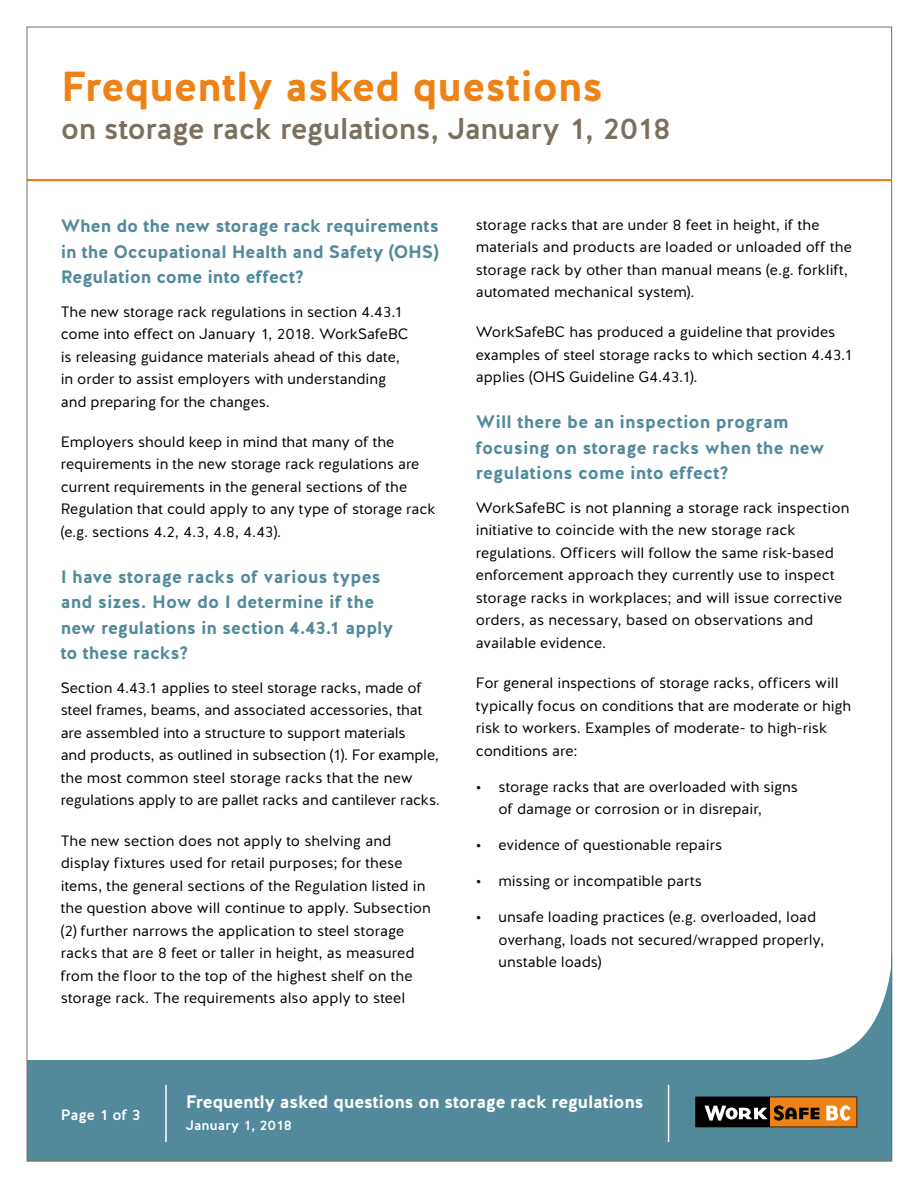
<style>
.page{position:relative;width:918px;height:1188px;background:#fff}
.page>*{position:absolute;margin:0;border:0;box-sizing:border-box;transform-origin:0 0}
.t1{font:42px "Work Safe BC Halis R Bold";letter-spacing:-.01em;color:#ed8316}
.t2{font:30px "Work Safe BC Halis R Medium";letter-spacing:-.02em;color:#7b7060}
.t3{font:18px/25.5px "Work Safe BC Halis R Bold";color:#528a9b}
.t4{font:18px "Work Safe BC Halis R Bold";letter-spacing:-.02em;color:#fff}
.t5{font:15px/22.5px "Work Safe BC Halis R Book";color:#000}
.t6{font:15px "Work Safe BC Halis R Medium";letter-spacing:-.01em;color:#fff}
.t7{font:13.8px "Work Safe BC Halis R Medium";color:#fff}
</style>
<div class="page">
<svg style="left:29px;top:975px;width:861px;height:184px;fill:#528a9b"></svg>
<svg style="left:695px;top:1097px;width:162px;height:30px;background:#84592d"></svg>
<hr style="left:668px;top:1085px;width:1px;height:57px;background:#fff">
<hr style="left:165px;top:1085px;width:2px;height:57px;background:#fff">
<hr style="left:27px;top:179px;width:865px;height:2px;background:#ed8316">
<h1 class="t1" style="left:61px;top:59px;width:544px">Frequently asked questions</h1>
<h2 class="t2" style="left:61px;top:109px;width:612px">on storage rack regulations, January 1, 2018</h2>
<p class="t3" style="left:61px;top:213px;width:380px;text-align:justify">When do the new storage rack requirements in the Occupational Health and Safety (OHS)<br>Regulation come into effect?</p>
<p class="t5" style="left:61px;top:300px;width:349px">The new storage rack regulations in section 4.43.1 come into effect on January 1, 2018. WorkSafeBC is releasing guidance materials ahead of this date, in order to assist employers with understanding and preparing for the changes.</p>
<p class="t5" style="left:61px;top:431px;width:377px">Employers should keep in mind that many of the requirements in the new storage rack regulations are current requirements in the general sections of the Regulation that could apply to any type of storage rack (e.g. sections 4.2, 4.3, 4.8, 4.43).</p>
<p class="t3" style="left:61px;top:564px;width:334px">I have storage racks of various types and sizes. How do I determine if the new regulations in section 4.43.1 apply to these racks?</p>
<p class="t5" style="left:61px;top:677px;width:381px">Section 4.43.1 applies to steel storage racks, made of steel frames, beams, and associated accessories, that are assembled into a structure to support materials<br>and products, as outlined in subsection (1). For example, the most common steel storage racks that the new regulations apply to are pallet racks and cantilever racks.</p>
<p class="t5" style="left:61px;top:829px;width:372px">The new section does not apply to shelving and display fixtures used for retail purposes; for these items, the general sections of the Regulation listed in the question above will continue to apply. Subsection (2) further narrows the application to steel storage racks that are 8 feet or taller in height, as measured from the floor to the top of the highest shelf on the storage rack. The requirements also apply to steel</p>
<p class="t5" style="left:476px;top:213px;width:377px">storage racks that are under 8 feet in height, if the materials and products are loaded or unloaded off the storage rack by other than manual means (e.g. forklift, automated mechanical system).</p>
<p class="t5" style="left:476px;top:321px;width:378px">WorkSafeBC has produced a guideline that provides examples of steel storage racks to which section 4.43.1 applies (OHS Guideline G4.43.1).</p>
<p class="t3" style="left:476px;top:410px;width:350px">Will there be an inspection program focusing on storage racks when the new regulations come into effect?</p>
<p class="t5" style="left:476px;top:497px;width:375px">WorkSafeBC is not planning a storage rack inspection initiative to coincide with the new storage rack regulations. Officers will follow the same risk-based enforcement approach they currently use to inspect storage racks in workplaces; and will issue corrective orders, as necessary, based on observations and available evidence.</p>
<p class="t5" style="left:476px;top:672px;width:377px">For general inspections of storage racks, officers will typically focus on conditions that are moderate or high risk to workers. Examples of moderate- to high-risk conditions are:</p>
<p class="t5" style="left:499px;top:775px;width:301px;text-indent:-23px">• storage racks that are overloaded with signs of damage or corrosion or in disrepair,</p>
<p class="t5" style="left:476px;top:834px;width:248px">• evidence of questionable repairs</p>
<p class="t5" style="left:476px;top:870px;width:228px">• missing or incompatible parts</p>
<p class="t5" style="left:499px;top:906px;width:327px;text-indent:-23px">• unsafe loading practices (e.g. overloaded, load overhang, loads not secured/wrapped properly, unstable loads)</p>
<p class="t6" style="left:61px;top:1106px;width:82px">Page 1 of 3</p>
<p class="t4" style="left:186px;top:1090px;width:459px">Frequently asked questions on storage rack regulations</p>
<p class="t7" style="left:186px;top:1117px;width:108px">January 1, 2018</p>
</div>
